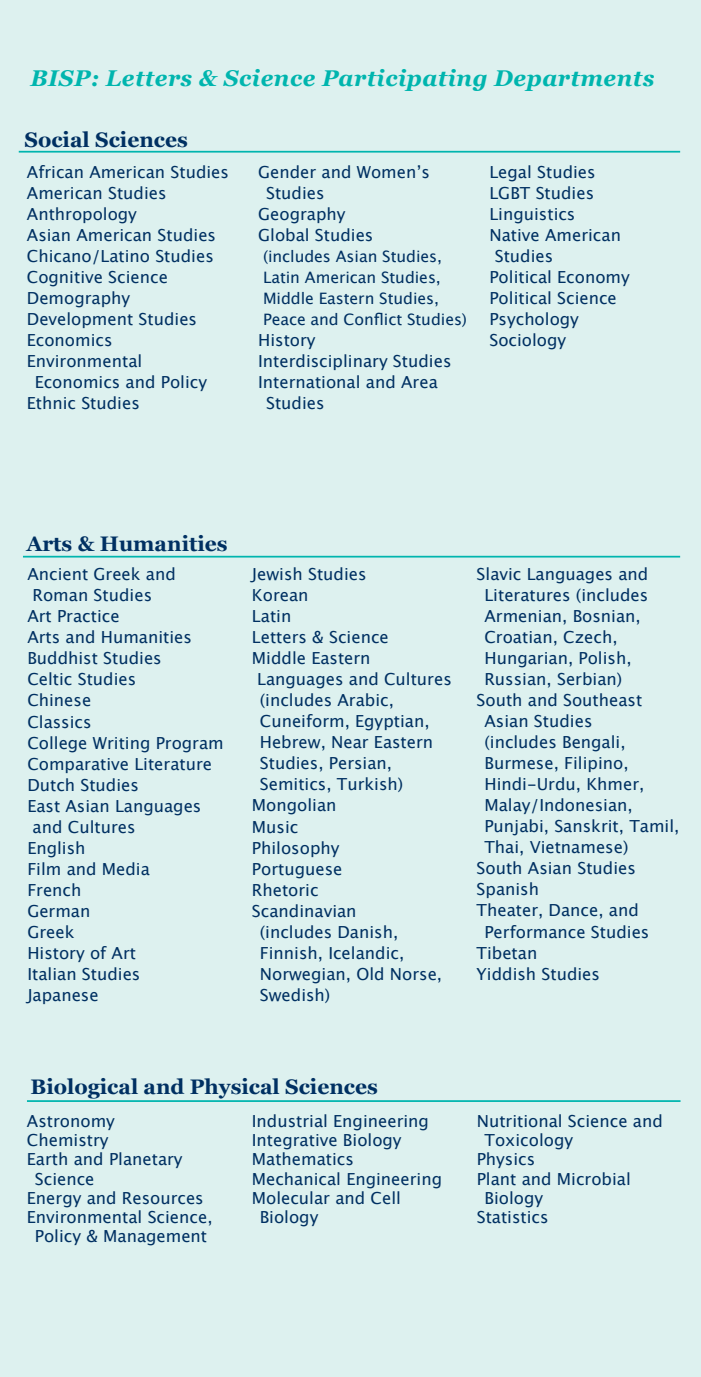
<style>
.page{position:relative;width:701px;height:1377px;background:#fff}
.page>*{position:absolute;margin:0;border:0;box-sizing:border-box;transform-origin:0 0}
.t1{font:italic 700 22.75px "Georgia";letter-spacing:.02em;color:#00b5ae}
.t2{font:700 21px "Georgia";color:#003062}
.t3{font:16.62px "Lucida Grande";color:#003062}
.t4{font:15.75px/21px "Lucida Grande";letter-spacing:-.005em;color:#003062}
</style>
<div class="page">
<div style="left:0;top:0;width:701px;height:1376px;background:#ddf1ef"></div>
<hr style="left:23px;top:555px;width:657px;height:2px;background:#00b5ae">
<hr style="left:19px;top:151px;width:661px;height:1px;background:#00b5ae">
<hr style="left:27px;top:1100px;width:653px;height:1px;background:#00b5ae">
<h1 class="t1" style="left:30px;top:61px;width:625px">BISP: Letters &amp; Science Participating Departments</h1>
<p class="t2" style="left:24px;top:123px;width:165px">Social Sciences</p>
<p class="t3" style="left:27px;top:162px;width:204px">African American Studies</p>
<p class="t3" style="left:27px;top:183px;width:141px">American Studies</p>
<p class="t3" style="left:27px;top:204px;width:112px">Anthropology</p>
<p class="t3" style="left:27px;top:225px;width:191px">Asian American Studies</p>
<p class="t3" style="left:27px;top:246px;width:188px">Chicano/Latino Studies</p>
<p class="t3" style="left:27px;top:267px;width:142px">Cognitive Science</p>
<p class="t3" style="left:27px;top:288px;width:105px">Demography</p>
<p class="t3" style="left:27px;top:309px;width:172px">Development Studies</p>
<p class="t3" style="left:27px;top:330px;width:87px">Economics</p>
<p class="t3" style="left:27px;top:351px;width:117px">Environmental</p>
<p class="t3" style="left:35px;top:372px;width:174px">Economics and Policy</p>
<p class="t3" style="left:27px;top:393px;width:114px">Ethnic Studies</p>
<p class="t3" style="left:258px;top:162px;width:173px">Gender and Women’s</p>
<p class="t3" style="left:266px;top:183px;width:60px">Studies</p>
<p class="t3" style="left:258px;top:204px;width:89px">Geography</p>
<p class="t3" style="left:258px;top:225px;width:117px">Global Studies</p>
<p class="t4" style="left:263px;top:246px;width:205px">(includes Asian Studies,<br>Latin American Studies,<br>Middle Eastern Studies,<br>Peace and Conflict Studies)</p>
<p class="t3" style="left:258px;top:330px;width:59px">History</p>
<p class="t3" style="left:258px;top:351px;width:195px">Interdisciplinary Studies</p>
<p class="t3" style="left:258px;top:372px;width:181px">International and Area</p>
<p class="t3" style="left:266px;top:393px;width:60px">Studies</p>
<p class="t3" style="left:489px;top:162px;width:108px">Legal Studies</p>
<p class="t3" style="left:489px;top:183px;width:106px">LGBT Studies</p>
<p class="t3" style="left:489px;top:204px;width:87px">Linguistics</p>
<p class="t3" style="left:489px;top:225px;width:133px">Native American</p>
<p class="t3" style="left:494px;top:246px;width:60px">Studies</p>
<p class="t3" style="left:489px;top:267px;width:142px">Political Economy</p>
<p class="t3" style="left:489px;top:288px;width:129px">Political Science</p>
<p class="t3" style="left:489px;top:309px;width:91px">Psychology</p>
<p class="t3" style="left:489px;top:330px;width:78px">Sociology</p>
<p class="t2" style="left:26px;top:527px;width:203px">Arts &amp; Humanities</p>
<p class="t3" style="left:27px;top:565px;width:150px">Ancient Greek and</p>
<p class="t3" style="left:33px;top:586px;width:121px">Roman Studies</p>
<p class="t3" style="left:27px;top:607px;width:94px">Art Practice</p>
<p class="t3" style="left:27px;top:628px;width:166px">Arts and Humanities</p>
<p class="t3" style="left:27px;top:649px;width:136px">Buddhist Studies</p>
<p class="t3" style="left:27px;top:670px;width:110px">Celtic Studies</p>
<p class="t3" style="left:27px;top:691px;width:65px">Chinese</p>
<p class="t3" style="left:27px;top:712px;width:66px">Classics</p>
<p class="t3" style="left:27px;top:733px;width:198px">College Writing Program</p>
<p class="t3" style="left:27px;top:754px;width:186px">Comparative Literature</p>
<p class="t3" style="left:27px;top:775px;width:113px">Dutch Studies</p>
<p class="t3" style="left:27px;top:796px;width:175px">East Asian Languages</p>
<p class="t3" style="left:33px;top:817px;width:104px">and Cultures</p>
<p class="t3" style="left:27px;top:838px;width:60px">English</p>
<p class="t3" style="left:27px;top:859px;width:124px">Film and Media</p>
<p class="t3" style="left:27px;top:880px;width:56px">French</p>
<p class="t3" style="left:27px;top:901px;width:65px">German</p>
<p class="t3" style="left:27px;top:922px;width:49px">Greek</p>
<p class="t3" style="left:27px;top:943px;width:110px">History of Art</p>
<p class="t3" style="left:27px;top:964px;width:115px">Italian Studies</p>
<p class="t3" style="left:27px;top:985px;width:73px">Japanese</p>
<p class="t3" style="left:252px;top:565px;width:116px">Jewish Studies</p>
<p class="t3" style="left:252px;top:586px;width:58px">Korean</p>
<p class="t3" style="left:252px;top:607px;width:41px">Latin</p>
<p class="t3" style="left:252px;top:628px;width:138px">Letters &amp; Science</p>
<p class="t3" style="left:252px;top:649px;width:120px">Middle Eastern</p>
<p class="t3" style="left:257px;top:670px;width:196px">Languages and Cultures</p>
<p class="t3" style="left:260px;top:691px;width:136px">(includes Arabic,</p>
<p class="t3" style="left:260px;top:712px;width:171px">Cuneiform, Egyptian,</p>
<p class="t3" style="left:260px;top:733px;width:175px">Hebrew, Near Eastern</p>
<p class="t3" style="left:260px;top:754px;width:134px">Studies, Persian,</p>
<p class="t3" style="left:260px;top:775px;width:145px">Semitics, Turkish)</p>
<p class="t3" style="left:252px;top:796px;width:86px">Mongolian</p>
<p class="t3" style="left:252px;top:817px;width:48px">Music</p>
<p class="t3" style="left:252px;top:838px;width:89px">Philosophy</p>
<p class="t3" style="left:252px;top:859px;width:92px">Portuguese</p>
<p class="t3" style="left:252px;top:880px;width:68px">Rhetoric</p>
<p class="t3" style="left:252px;top:901px;width:106px">Scandinavian</p>
<p class="t3" style="left:260px;top:922px;width:140px">(includes Danish,</p>
<p class="t3" style="left:260px;top:943px;width:146px">Finnish, Icelandic,</p>
<p class="t3" style="left:260px;top:964px;width:184px">Norwegian, Old Norse,</p>
<p class="t3" style="left:260px;top:985px;width:72px">Swedish)</p>
<p class="t3" style="left:476px;top:565px;width:173px">Slavic Languages and</p>
<p class="t3" style="left:484px;top:586px;width:165px">Literatures (includes</p>
<p class="t3" style="left:484px;top:607px;width:158px">Armenian, Bosnian,</p>
<p class="t3" style="left:484px;top:628px;width:135px">Croatian, Czech,</p>
<p class="t3" style="left:484px;top:649px;width:149px">Hungarian, Polish,</p>
<p class="t3" style="left:484px;top:670px;width:139px">Russian, Serbian)</p>
<p class="t3" style="left:476px;top:691px;width:167px">South and Southeast</p>
<p class="t3" style="left:484px;top:712px;width:110px">Asian Studies</p>
<p class="t3" style="left:484px;top:733px;width:143px">(includes Bengali,</p>
<p class="t3" style="left:484px;top:753px;width:146px">Burmese, Filipino,</p>
<p class="t3" style="left:484px;top:774px;width:161px">Hindi-Urdu, Khmer,</p>
<p class="t3" style="left:484px;top:795px;width:150px">Malay/Indonesian,</p>
<p class="t3" style="left:484px;top:816px;width:196px">Punjabi, Sanskrit, Tamil,</p>
<p class="t3" style="left:484px;top:837px;width:145px">Thai, Vietnamese)</p>
<p class="t3" style="left:476px;top:858px;width:161px">South Asian Studies</p>
<p class="t3" style="left:476px;top:879px;width:64px">Spanish</p>
<p class="t3" style="left:476px;top:900px;width:164px">Theater, Dance, and</p>
<p class="t3" style="left:484px;top:921px;width:166px">Performance Studies</p>
<p class="t3" style="left:476px;top:942px;width:62px">Tibetan</p>
<p class="t3" style="left:476px;top:963px;width:125px">Yiddish Studies</p>
<p class="t2" style="left:30px;top:1070px;width:349px">Biological and Physical Sciences</p>
<p class="t3" style="left:27px;top:1111px;width:89px">Astronomy</p>
<p class="t3" style="left:27px;top:1130px;width:83px">Chemistry</p>
<p class="t3" style="left:27px;top:1149px;width:157px">Earth and Planetary</p>
<p class="t3" style="left:35px;top:1168px;width:61px">Science</p>
<p class="t3" style="left:27px;top:1188px;width:178px">Energy and Resources</p>
<p class="t3" style="left:27px;top:1207px;width:187px">Environmental Science,</p>
<p class="t3" style="left:35px;top:1226px;width:174px">Policy &amp; Management</p>
<p class="t3" style="left:252px;top:1111px;width:179px">Industrial Engineering</p>
<p class="t3" style="left:252px;top:1130px;width:151px">Integrative Biology</p>
<p class="t3" style="left:252px;top:1149px;width:104px">Mathematics</p>
<p class="t3" style="left:252px;top:1168px;width:192px">Mechanical Engineering</p>
<p class="t3" style="left:252px;top:1188px;width:151px">Molecular and Cell</p>
<p class="t3" style="left:260px;top:1207px;width:60px">Biology</p>
<p class="t3" style="left:477px;top:1111px;width:188px">Nutritional Science and</p>
<p class="t3" style="left:484px;top:1130px;width:90px">Toxicology</p>
<p class="t3" style="left:477px;top:1149px;width:60px">Physics</p>
<p class="t3" style="left:477px;top:1169px;width:156px">Plant and Microbial</p>
<p class="t3" style="left:484px;top:1188px;width:60px">Biology</p>
<p class="t3" style="left:477px;top:1207px;width:73px">Statistics</p>
</div>
